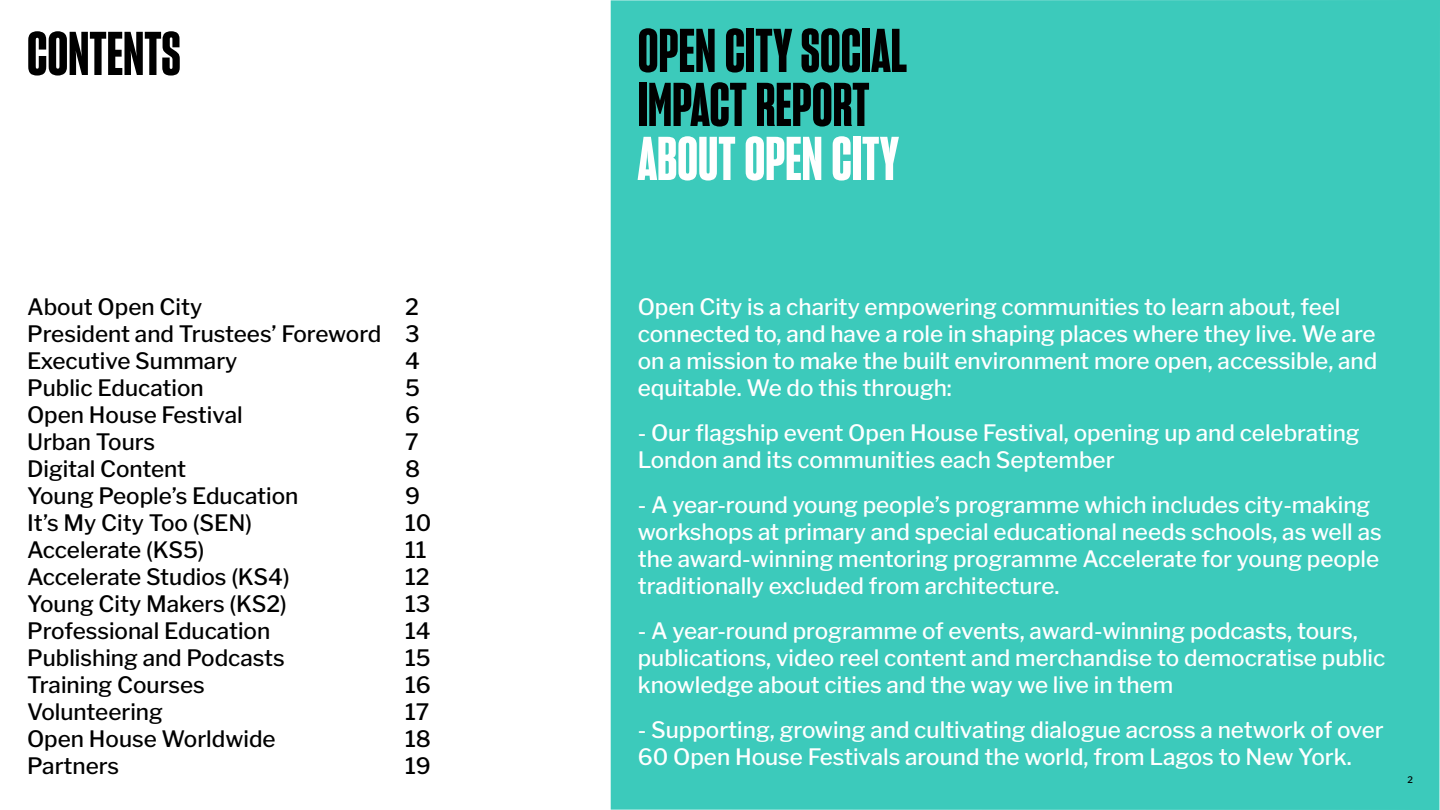
<style>
.page{position:relative;width:1440px;height:810px;background:#fff}
.page>*{position:absolute;margin:0;border:0;box-sizing:border-box;transform-origin:0 0}
.t1{font:60px/54px "Sharp Grotesk Bold 12";color:#000}
.t2{font:60px "Sharp Grotesk Bold 12";color:#fff}
.t3{font:100 22.5px/27px "Libre Franklin";color:#fff}
.t4{font:100 22.5px/27px "Libre Franklin";color:#000;text-align:justify}
.t5{font:100 9px "Libre Franklin";color:#000}
</style>
<div class="page">
<div style="left:611px;top:0;width:829px;height:810px;background:#3ccabb"></div>
<h1 class="t1" style="left:27px;top:25px;width:155px">CONTENTS</h1>
<p class="t4" style="left:27px;top:291px;width:177px">About Open City</p>
<p class="t4" style="left:27px;top:291px;width:394px;text-indent:378px">2<br>President and Trustees’ Foreword 3<br>Executive Summary</p>
<p class="t4" style="left:405px;top:345px;width:16px">4</p>
<p class="t4" style="left:27px;top:372px;width:178px">Public Education</p>
<p class="t4" style="left:405px;top:372px;width:16px">5</p>
<p class="t4" style="left:27px;top:399px;width:217px">Open House Festival</p>
<p class="t4" style="left:405px;top:399px;width:17px">6</p>
<p class="t4" style="left:27px;top:426px;width:130px">Urban Tours</p>
<p class="t4" style="left:405px;top:426px;width:15px">7</p>
<p class="t4" style="left:27px;top:453px;width:161px">Digital Content</p>
<p class="t4" style="left:405px;top:453px;width:17px">8</p>
<p class="t4" style="left:27px;top:480px;width:273px">Young People’s Education</p>
<p class="t4" style="left:405px;top:480px;width:16px">9</p>
<p class="t4" style="left:27px;top:507px;width:226px">It’s My City Too (SEN)</p>
<p class="t4" style="left:405px;top:507px;width:28px">10</p>
<p class="t4" style="left:27px;top:534px;width:179px">Accelerate (KS5)</p>
<p class="t4" style="left:405px;top:534px;width:23px">11</p>
<p class="t4" style="left:27px;top:561px;width:264px">Accelerate Studios (KS4)</p>
<p class="t4" style="left:405px;top:561px;width:26px">12</p>
<p class="t4" style="left:27px;top:588px;width:261px">Young City Makers (KS2)</p>
<p class="t4" style="left:405px;top:588px;width:27px">13</p>
<p class="t4" style="left:27px;top:615px;width:245px">Professional Education</p>
<p class="t4" style="left:405px;top:615px;width:27px">14</p>
<p class="t4" style="left:27px;top:642px;width:259px">Publishing and Podcasts</p>
<p class="t4" style="left:405px;top:642px;width:27px">15</p>
<p class="t4" style="left:27px;top:669px;width:179px">Training Courses</p>
<p class="t4" style="left:405px;top:669px;width:27px">16</p>
<p class="t4" style="left:27px;top:696px;width:137px">Volunteering</p>
<p class="t4" style="left:405px;top:696px;width:26px">17</p>
<p class="t4" style="left:27px;top:723px;width:250px">Open House Worldwide</p>
<p class="t4" style="left:405px;top:723px;width:27px">18</p>
<p class="t4" style="left:27px;top:750px;width:94px">Partners</p>
<p class="t4" style="left:405px;top:750px;width:27px">19</p>
<h1 class="t1" style="left:638px;top:22px;width:271px">OPEN CITY SOCIAL<br>IMPACT REPORT</h1>
<h1 class="t2" style="left:638px;top:120px;width:262px">ABOUT OPEN CITY</h1>
<p class="t3" style="left:638px;top:291px;width:741px">Open City is a charity empowering communities to learn about, feel connected to, and have a role in shaping places where they live. We are on a mission to make the built environment more open, accessible, and equitable. We do this through:</p>
<p class="t3" style="left:638px;top:417px;width:723px">- Our flagship event Open House Festival, opening up and celebrating<br>London and its communities each September</p>
<p class="t3" style="left:638px;top:489px;width:746px">- A year-round young people’s programme which includes city-making workshops at primary and special educational needs schools, as well as the award-winning mentoring programme Accelerate for young people traditionally excluded from architecture.</p>
<p class="t3" style="left:638px;top:615px;width:749px">- A year-round programme of events, award-winning podcasts, tours, publications, video reel content and merchandise to democratise public knowledge about cities and the way we live in them</p>
<p class="t3" style="left:638px;top:714px;width:748px">- Supporting, growing and cultivating dialogue across a network of over<br>60 Open House Festivals around the world, from Lagos to New York.</p>
<p class="t5" style="left:1407px;top:772px;width:7px">2</p>
</div>
